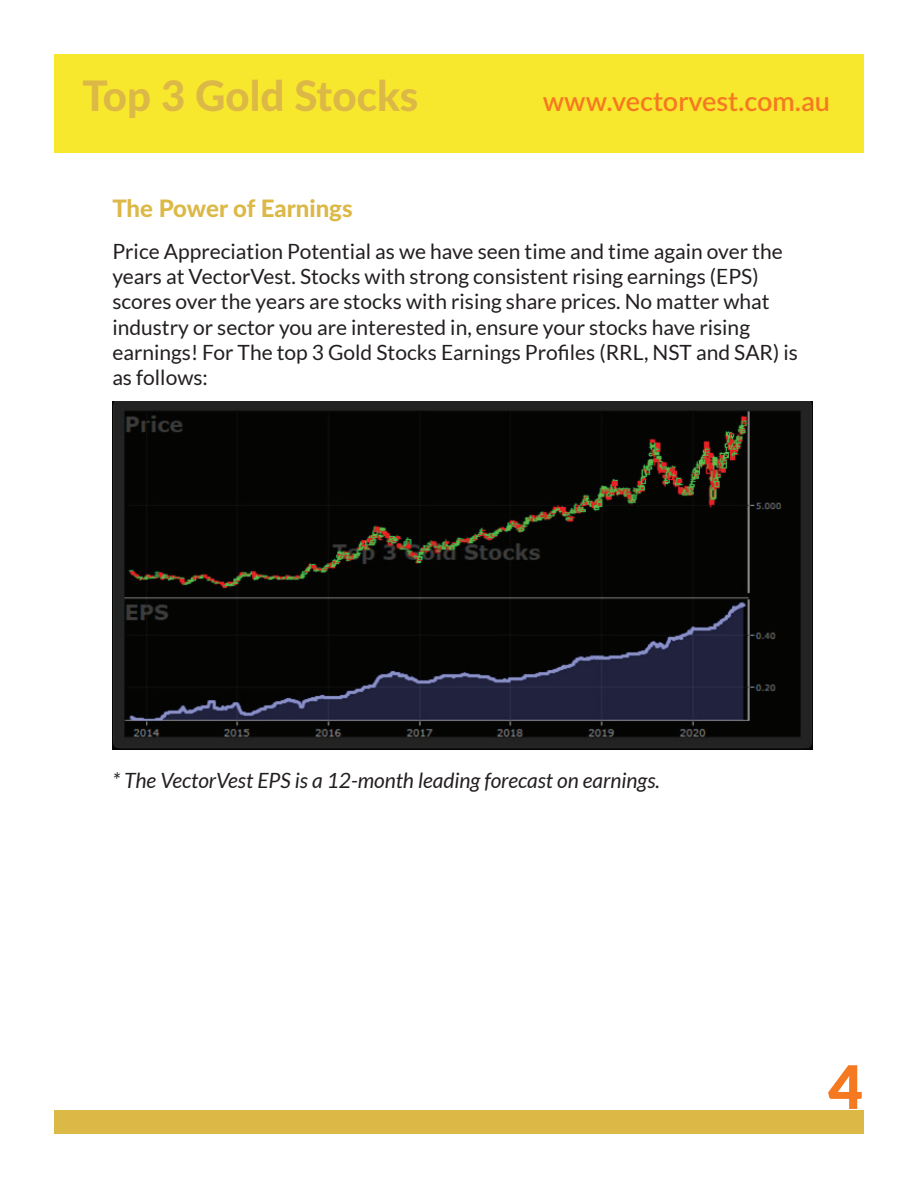
<style>
.page{position:relative;width:918px;height:1188px;background:#fff}
.page>*{position:absolute;margin:0;border:0;box-sizing:border-box;transform-origin:0 0}
.t1{font:900 60px "Lato";color:#f47921}
.t2{font:800 42px "Lato";color:#dcb847}
.t3{font:600 27px "Lato";color:#f47921}
.t4{font:800 24px "Lato";color:#dcb847}
.t5{font:21px/25.2px "Lato";color:#231f20}
.t6{font:italic 21px "Lato";color:#231f20}
</style>
<div class="page">
<div style="left:54px;top:54px;width:810px;height:99px;background:#f8e82d"></div>
<div style="left:54px;top:1110px;width:810px;height:24px;background:#dcb847"></div>
<img style="left:112px;top:401px;width:701px;height:348px">
<h2 class="t2" style="left:82px;top:65px;width:338px">Top 3 Gold Stocks</h2>
<p class="t3" style="left:543px;top:82px;width:289px">www.vectorvest.com.au</p>
<p class="t4" style="left:112px;top:191px;width:242px">The Power of Earnings</p>
<p class="t5" style="left:112px;top:239px;width:687px">Price Appreciation Potential as we have seen time and time again over the years at VectorVest. Stocks with strong consistent rising earnings (EPS) scores over the years are stocks with rising share prices. No matter what industry or sector you are interested in, ensure your stocks have rising earnings! For The top 3 Gold Stocks Earnings Profiles (RRL, NST and SAR) is as follows:</p>
<p class="t6" style="left:112px;top:769px;width:549px">* The VectorVest EPS is a 12-month leading forecast on earnings.</p>
<h1 class="t1" style="left:828px;top:1052px;width:36px">4</h1>
</div>
